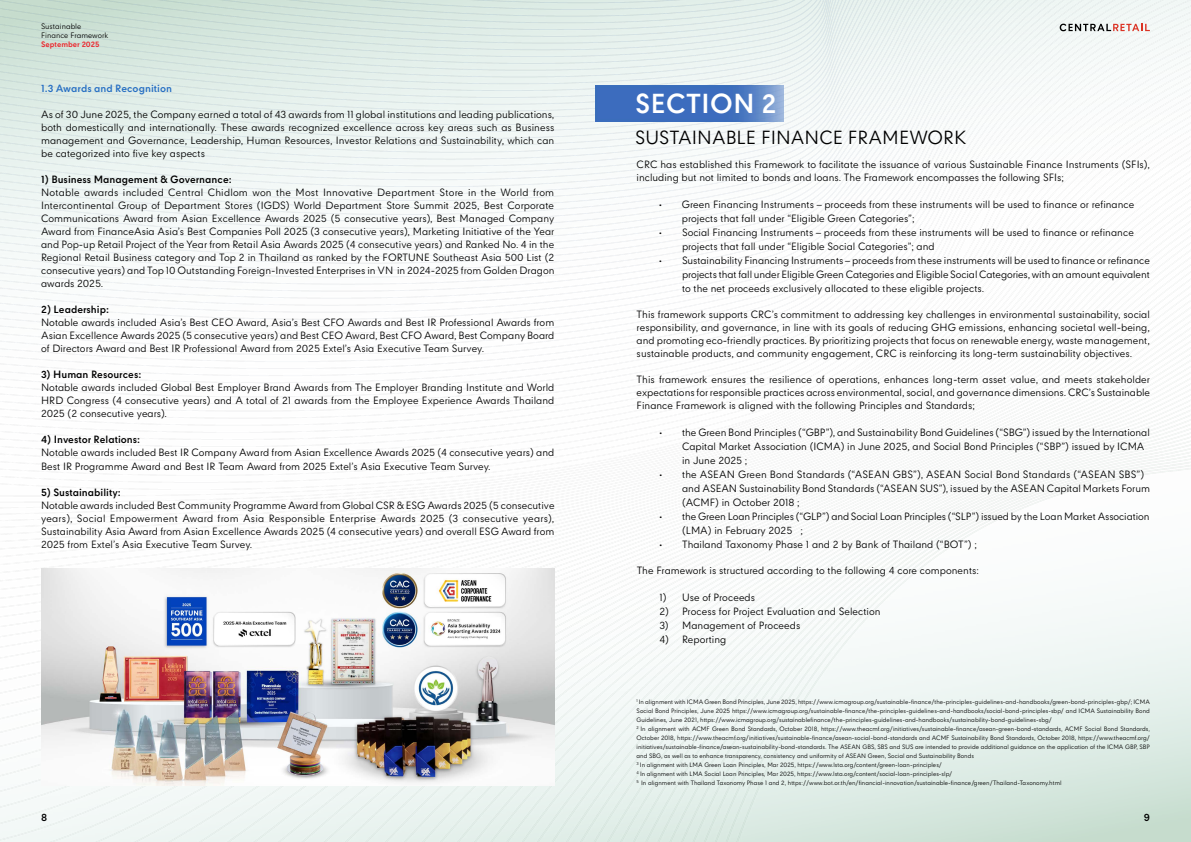
<style>
.page{position:relative;width:1191px;height:842px;background:#fff}
.page>*{position:absolute;margin:0;border:0;box-sizing:border-box;transform-origin:0 0}
.t1{font:700 26px "CPN";color:#fff}
.t2{font:18px "CPN";color:#000}
.t3{font:10px/13px "CPN";color:#000;text-align:justify}
.t4{font:700 10px "CPN";color:#000}
.t5{font:700 10px "CPN";color:#256ec3}
.t6{font:7.5px/9px "CPN";color:#000}
.t7{font:700 7.5px "CPN";color:#ed1d24}
.t8{font:6px/9px "CPN";color:#000}
</style>
<div class="page">
<img style="left:0;top:0;width:1191px;height:842px">
<img style="left:41px;top:568px;width:513px;height:217px">
<img style="left:595px;top:85px;width:188px;height:36px">
<svg style="left:1059px;top:24px;width:90px;height:7px"></svg>
<p class="t6" style="left:41px;top:23px;width:69px">Sustainable<br>Finance Framework</p>
<p class="t7" style="left:41px;top:40px;width:60px">September 2025</p>
<p class="t5" style="left:41px;top:83px;width:132px">1.3 Awards and Recognition</p>
<p class="t3" style="left:41px;top:109px;width:515px">As of 30 June 2025, the Company earned a total of 43 awards from 11 global institutions and leading publications, both domestically and internationally. These awards recognized excellence across key areas such as Business management and Governance, Leadership, Human Resources, Investor Relations and Sustainability, which can be categorized into five key aspects</p>
<p class="t4" style="left:41px;top:174px;width:192px">1) Business Management &amp; Governance:</p>
<p class="t3" style="left:41px;top:187px;width:515px">Notable awards included Central Chidlom won the Most Innovative Department Store in the World from Intercontinental Group of Department Stores (IGDS) World Department Store Summit 2025, Best Corporate Communications Award from Asian Excellence Awards 2025 (5 consecutive years), Best Managed Company Award from FinanceAsia Asia’s Best Companies Poll 2025 (3 consecutive years), Marketing Initiative of the Year and Pop-up Retail Project of the Year from Retail Asia Awards 2025 (4 consecutive years) and Ranked No. 4 in the Regional Retail Business category and Top 2 in Thailand as ranked by the FORTUNE Southeast Asia 500 List (2 consecutive years) and Top 10 Outstanding Foreign-Invested Enterprises in VN in 2024-2025 from Golden Dragon awards 2025.</p>
<p class="t4" style="left:41px;top:304px;width:69px">2) Leadership:</p>
<p class="t3" style="left:41px;top:317px;width:515px">Notable awards included Asia’s Best CEO Award, Asia’s Best CFO Awards and Best IR Professional Awards from Asian Excellence Awards 2025 (5 consecutive years) and Best CEO Award, Best CFO Award, Best Company Board of Directors Award and Best IR Professional Award from 2025 Extel’s Asia Executive Team Survey.</p>
<p class="t4" style="left:41px;top:369px;width:102px">3) Human Resources:</p>
<p class="t3" style="left:41px;top:382px;width:515px">Notable awards included Global Best Employer Brand Awards from The Employer Branding Institute and World HRD Congress (4 consecutive years) and A total of 21 awards from the Employee Experience Awards Thailand 2025 (2 consecutive years).</p>
<p class="t4" style="left:41px;top:434px;width:101px">4) Investor Relations:</p>
<p class="t3" style="left:41px;top:447px;width:515px">Notable awards included Best IR Company Award from Asian Excellence Awards 2025 (4 consecutive years) and<br>Best IR Programme Award and Best IR Team Award from 2025 Extel’s Asia Executive Team Survey.</p>
<p class="t4" style="left:41px;top:486px;width:81px">5) Sustainability:</p>
<p class="t3" style="left:41px;top:499px;width:515px">Notable awards included Best Community Programme Award from Global CSR &amp; ESG Awards 2025 (5 consecutive years), Social Empowerment Award from Asia Responsible Enterprise Awards 2025 (3 consecutive years), Sustainability Asia Award from Asian Excellence Awards 2025 (4 consecutive years) and overall ESG Award from 2025 from Extel’s Asia Executive Team Survey.</p>
<h1 class="t1" style="left:635px;top:89px;width:143px">SECTION 2</h1>
<h2 class="t2" style="left:635px;top:126px;width:333px">SUSTAINABLE FINANCE FRAMEWORK</h2>
<p class="t3" style="left:636px;top:159px;width:515px">CRC has established this Framework to facilitate the issuance of various Sustainable Finance Instruments (SFIs), including but not limited to bonds and loans. The Framework encompasses the following SFIs;</p>
<p class="t3" style="left:682px;top:199px;width:454px;line-height:14px;text-indent:-23px">• Green Financing Instruments – proceeds from these instruments will be used to finance or refinance projects that fall under “Eligible Green Categories”;</p>
<p class="t3" style="left:682px;top:227px;width:453px;line-height:14px;text-indent:-23px">• Social Financing Instruments – proceeds from these instruments will be used to finance or refinance projects that fall under “Eligible Social Categories”; and</p>
<p class="t3" style="left:682px;top:255px;width:469px;line-height:14px;text-indent:-23px">• Sustainability Financing Instruments – proceeds from these instruments will be used to finance or refinance projects that fall under Eligible Green Categories and Eligible Social Categories, with an amount equivalent to the net proceeds exclusively allocated to these eligible projects.</p>
<p class="t3" style="left:636px;top:309px;width:515px">This framework supports CRC’s commitment to addressing key challenges in environmental sustainability, social responsibility, and governance, in line with its goals of reducing GHG emissions, enhancing societal well-being, and promoting eco-friendly practices. By prioritizing projects that focus on renewable energy, waste management, sustainable products, and community engagement, CRC is reinforcing its long-term sustainability objectives.</p>
<p class="t3" style="left:636px;top:374px;width:515px">This framework ensures the resilience of operations, enhances long-term asset value, and meets stakeholder expectations for responsible practices across environmental, social, and governance dimensions. CRC’s Sustainable Finance Framework is aligned with the following Principles and Standards;</p>
<p class="t3" style="left:682px;top:427px;width:469px;line-height:14px;text-align:left;text-indent:-23px">• the Green Bond Principles (“GBP”), and Sustainability Bond Guidelines (“SBG”) issued by the International<br>Capital Market Association (ICMA) in June 2025, and Social Bond Principles (“SBP”) issued by ICMA in June 2025 ;</p>
<p class="t3" style="left:682px;top:469px;width:469px;line-height:14px;text-align:left;text-indent:-23px">• the ASEAN Green Bond Standards (“ASEAN GBS”), ASEAN Social Bond Standards (“ASEAN SBS”) and ASEAN Sustainability Bond Standards (“ASEAN SUS”), issued by the ASEAN Capital Markets Forum (ACMF) in October 2018 ;</p>
<p class="t3" style="left:682px;top:511px;width:469px;line-height:14px;text-indent:-23px">• the Green Loan Principles (“GLP”) and Social Loan Principles (“SLP”) issued by the Loan Market Association (LMA) in February 2025 ;</p>
<p class="t3" style="left:659px;top:539px;width:319px">• Thailand Taxonomy Phase 1 and 2 by Bank of Thailand (“BOT”) ;</p>
<p class="t3" style="left:636px;top:565px;width:344px">The Framework is structured according to the following 4 core components:</p>
<p class="t3" style="left:659px;top:592px;width:97px">1) Use of Proceeds</p>
<p class="t3" style="left:659px;top:606px;width:223px">2) Process for Project Evaluation and Selection</p>
<p class="t3" style="left:659px;top:620px;width:142px">3) Management of Proceeds</p>
<p class="t3" style="left:659px;top:634px;width:68px">4) Reporting</p>
<p class="t8" style="left:636px;top:698px;width:515px"><sup>1</sup> In alignment with ICMA Green Bond Principles, June 2025, https://www.icmagroup.org/sustainable-finance/the-principles-guidelines-and-handbooks/green-bond-principles-gbp/; ICMA Social Bond Principles, June 2025 https://www.icmagroup.org/sustainable-finance/the-principles-guidelines-and-handbooks/social-bond-principles-sbp/ and ICMA Sustainability Bond Guidelines, June 2021, https://www.icmagroup.org/sustainablefinance/the-principles-guidelines-and-handbooks/sustainability-bond-guidelines-sbg/<br><sup>2</sup> In alignment with ACMF Green Bond Standards, October 2018, https://www.theacmf.org/initiatives/sustainable-finance/asean-green-bond-standards, ACMF Social Bond Standards, October 2018, https://www.theacmf.org/initiatives/sustainable-finance/asean-social-bond-standards and ACMF Sustainability Bond Standards, October 2018, https://www.theacmf.org/ initiatives/sustainable-finance/asean-sustainability-bond-standards. The ASEAN GBS, SBS and SUS are intended to provide additional guidance on the application of the ICMA GBP, SBP and SBG, as well as to enhance transparency, consistency and uniformity of ASEAN Green, Social and Sustainability Bonds<br><sup>3</sup> In alignment with LMA Green Loan Principles, Mar 2025, https://www.lsta.org/content/green-loan-principles/<br><sup>4</sup> In alignment with LMA Social Loan Principles, Mar 2025, https://www.lsta.org/content/social-loan-principles-slp/<br><sup>5</sup> In alignment with Thailand Taxonomy Phase 1 and 2, https://www.bot.or.th/en/financial-innovation/sustainable-finance/green/Thailand-Taxonomy.html</p>
<p class="t4" style="left:41px;top:812px;width:8px">8</p>
<p class="t4" style="left:1143px;top:812px;width:8px">9</p>
</div>
